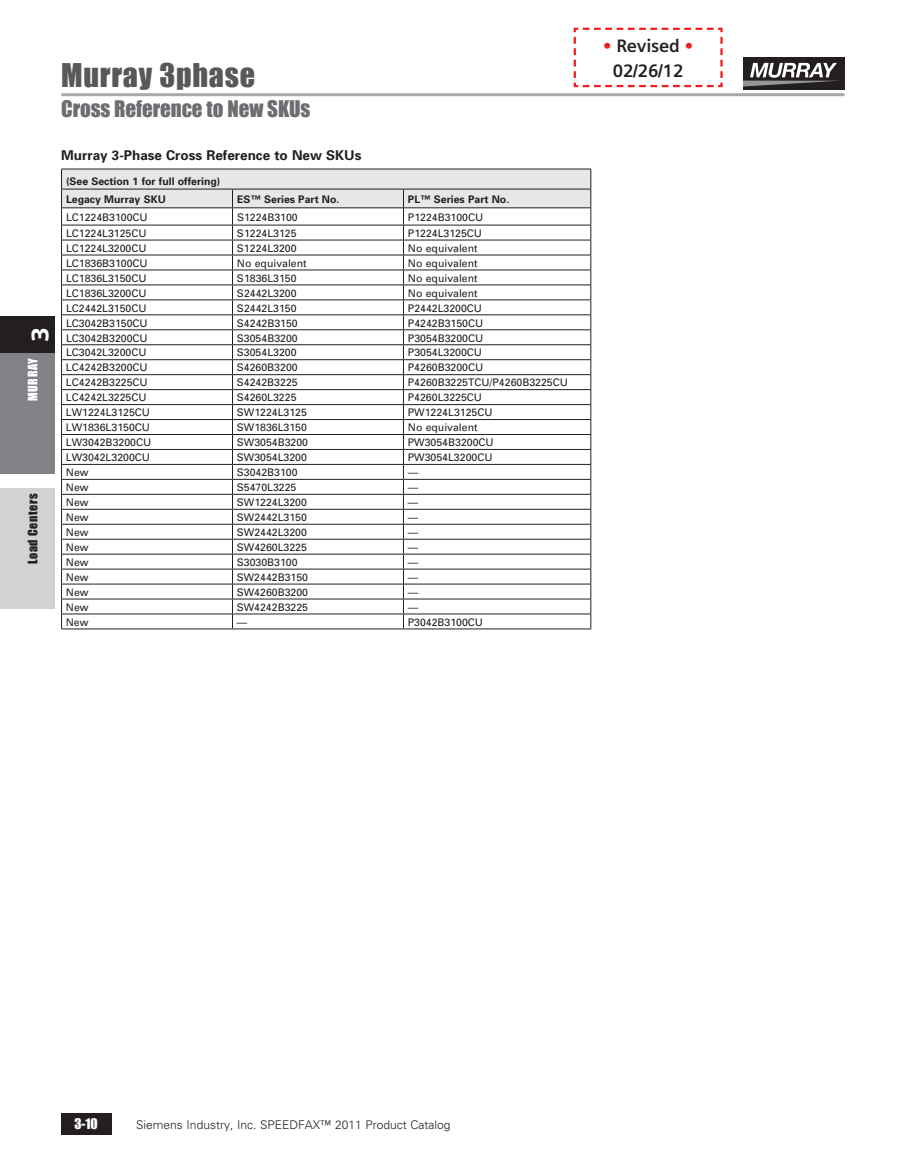
<style>
.page{position:relative;width:905px;height:1175px;background:#fff}
.page>*{position:absolute;margin:0;border:0;box-sizing:border-box;transform-origin:0 0}
.t1{font:30px "Impact";letter-spacing:.025em;color:#57585a}
.t2{font:900 24px "Siemens Sans";color:#fff}
.t3{font:21px "Impact";letter-spacing:-.005em;color:#6c6d70}
.t4{font:700 18px/25.5px "Siemens Sans";letter-spacing:-.01em;color:#231f20;text-align:center}
.t5{font:700 13.5px "Univers";color:#231f20}
.t6{font:13.5px "Impact";color:#fff}
.t7{font:300 12px "Univers";color:#231f20}
.t8{font:12px "Impact";letter-spacing:.05em;color:#231f20}
.t9{font:12px "Impact";letter-spacing:.05em;color:#fff}
.t10{font:10.5px "Univers";color:#231f20}
.t11{font:700 10.5px/18.8px "Univers";color:#231f20}
.s1{color:#ee1f23}
</style>
<div class="page">
<div style="left:61px;top:1113px;width:50px;height:21px;background:#231f20"></div>
<div style="left:0;top:353px;width:54px;height:121px;background:#808285"></div>
<div style="left:0;top:316px;width:54px;height:37px;background:#231f20"></div>
<div style="left:0;top:488px;width:54px;height:121px;background:#d1d2d4"></div>
<div style="left:742px;top:57px;width:102px;height:33px;background:#231f20"></div>
<svg style="left:742px;top:63px;width:97px;height:23px"></svg>
<hr style="left:61px;top:93px;width:783px;height:3px;background:#a8a9ad">
<svg style="left:61px;top:169px;width:530px;height:459px"></svg>
<hr style="left:61px;top:628px;width:171px;height:1px;background:#231f20">
<hr style="left:232px;top:628px;width:171px;height:1px;background:#231f20">
<hr style="left:403px;top:628px;width:188px;height:1px;background:#231f20">
<svg style="left:573px;top:27px;width:150px;height:61px"></svg>
<h2 class="t2" style="left:26px;top:342px;width:17px;rotate:-90deg">3</h2>
<p class="t9" style="left:25px;top:401px;width:44px;rotate:-90deg">MURRAY</p>
<p class="t8" style="left:25px;top:564px;width:72px;rotate:-90deg">Load Centers</p>
<h1 class="t1" style="left:61px;top:56px;width:195px">Murray 3phase</h1>
<h3 class="t3" style="left:61px;top:96px;width:251px">Cross Reference to New SKUs</h3>
<p class="t5" style="left:61px;top:146px;width:302px">Murray 3-Phase Cross Reference to New SKUs</p>
<p class="t11" style="left:66px;top:171px;width:156px">(See Section 1 for full offering)<br>Legacy Murray SKU</p>
<p class="t11" style="left:237px;top:190px;width:104px">ES™ Series Part No.</p>
<p class="t11" style="left:408px;top:190px;width:103px">PL™ Series Part No.</p>
<p class="t10" style="left:66px;top:210px;width:83px">LC1224B3100CU</p>
<p class="t10" style="left:237px;top:210px;width:62px">S1224B3100</p>
<p class="t10" style="left:408px;top:210px;width:77px">P1224B3100CU</p>
<p class="t10" style="left:66px;top:226px;width:82px">LC1224L3125CU</p>
<p class="t10" style="left:237px;top:226px;width:61px">S1224L3125</p>
<p class="t10" style="left:408px;top:226px;width:76px">P1224L3125CU</p>
<p class="t10" style="left:66px;top:241px;width:82px">LC1224L3200CU</p>
<p class="t10" style="left:237px;top:241px;width:61px">S1224L3200</p>
<p class="t10" style="left:408px;top:241px;width:71px">No equivalent</p>
<p class="t10" style="left:66px;top:256px;width:83px">LC1836B3100CU</p>
<p class="t10" style="left:237px;top:256px;width:71px">No equivalent</p>
<p class="t10" style="left:408px;top:256px;width:71px">No equivalent</p>
<p class="t10" style="left:66px;top:271px;width:82px">LC1836L3150CU</p>
<p class="t10" style="left:237px;top:271px;width:61px">S1836L3150</p>
<p class="t10" style="left:408px;top:271px;width:71px">No equivalent</p>
<p class="t10" style="left:66px;top:286px;width:82px">LC1836L3200CU</p>
<p class="t10" style="left:237px;top:286px;width:61px">S2442L3200</p>
<p class="t10" style="left:408px;top:286px;width:71px">No equivalent</p>
<p class="t10" style="left:66px;top:301px;width:82px">LC2442L3150CU</p>
<p class="t10" style="left:237px;top:301px;width:61px">S2442L3150</p>
<p class="t10" style="left:408px;top:301px;width:76px">P2442L3200CU</p>
<p class="t10" style="left:66px;top:316px;width:83px">LC3042B3150CU</p>
<p class="t10" style="left:237px;top:316px;width:62px">S4242B3150</p>
<p class="t10" style="left:408px;top:316px;width:77px">P4242B3150CU</p>
<p class="t10" style="left:66px;top:331px;width:83px">LC3042B3200CU</p>
<p class="t10" style="left:237px;top:331px;width:62px">S3054B3200</p>
<p class="t10" style="left:408px;top:331px;width:77px">P3054B3200CU</p>
<p class="t10" style="left:66px;top:346px;width:82px">LC3042L3200CU</p>
<p class="t10" style="left:237px;top:346px;width:61px">S3054L3200</p>
<p class="t10" style="left:408px;top:346px;width:76px">P3054L3200CU</p>
<p class="t10" style="left:66px;top:361px;width:83px">LC4242B3200CU</p>
<p class="t10" style="left:237px;top:361px;width:62px">S4260B3200</p>
<p class="t10" style="left:408px;top:361px;width:77px">P4260B3200CU</p>
<p class="t10" style="left:66px;top:376px;width:83px">LC4242B3225CU</p>
<p class="t10" style="left:237px;top:376px;width:62px">S4242B3225</p>
<p class="t10" style="left:408px;top:376px;width:161px">P4260B3225TCU/P4260B3225CU</p>
<p class="t10" style="left:66px;top:391px;width:82px">LC4242L3225CU</p>
<p class="t10" style="left:237px;top:391px;width:61px">S4260L3225</p>
<p class="t10" style="left:408px;top:391px;width:76px">P4260L3225CU</p>
<p class="t10" style="left:66px;top:406px;width:86px">LW1224L3125CU</p>
<p class="t10" style="left:237px;top:406px;width:72px">SW1224L3125</p>
<p class="t10" style="left:408px;top:406px;width:86px">PW1224L3125CU</p>
<p class="t10" style="left:66px;top:421px;width:86px">LW1836L3150CU</p>
<p class="t10" style="left:237px;top:421px;width:72px">SW1836L3150</p>
<p class="t10" style="left:408px;top:421px;width:71px">No equivalent</p>
<p class="t10" style="left:66px;top:436px;width:87px">LW3042B3200CU</p>
<p class="t10" style="left:237px;top:436px;width:73px">SW3054B3200</p>
<p class="t10" style="left:408px;top:436px;width:87px">PW3054B3200CU</p>
<p class="t10" style="left:66px;top:451px;width:86px">LW3042L3200CU</p>
<p class="t10" style="left:237px;top:451px;width:72px">SW3054L3200</p>
<p class="t10" style="left:408px;top:451px;width:86px">PW3054L3200CU</p>
<p class="t10" style="left:66px;top:466px;width:24px">New</p>
<p class="t10" style="left:237px;top:466px;width:62px">S3042B3100</p>
<p class="t10" style="left:408px;top:466px;width:12px">—</p>
<p class="t10" style="left:66px;top:481px;width:24px">New</p>
<p class="t10" style="left:237px;top:481px;width:61px">S5470L3225</p>
<p class="t10" style="left:408px;top:481px;width:12px">—</p>
<p class="t10" style="left:66px;top:496px;width:24px">New</p>
<p class="t10" style="left:237px;top:496px;width:72px">SW1224L3200</p>
<p class="t10" style="left:408px;top:496px;width:12px">—</p>
<p class="t10" style="left:66px;top:511px;width:24px">New</p>
<p class="t10" style="left:237px;top:511px;width:72px">SW2442L3150</p>
<p class="t10" style="left:408px;top:511px;width:12px">—</p>
<p class="t10" style="left:66px;top:525px;width:24px">New</p>
<p class="t10" style="left:237px;top:525px;width:72px">SW2442L3200</p>
<p class="t10" style="left:408px;top:525px;width:12px">—</p>
<p class="t10" style="left:66px;top:540px;width:24px">New</p>
<p class="t10" style="left:237px;top:540px;width:72px">SW4260L3225</p>
<p class="t10" style="left:408px;top:540px;width:12px">—</p>
<p class="t10" style="left:66px;top:555px;width:24px">New</p>
<p class="t10" style="left:237px;top:555px;width:62px">S3030B3100</p>
<p class="t10" style="left:408px;top:555px;width:12px">—</p>
<p class="t10" style="left:66px;top:570px;width:24px">New</p>
<p class="t10" style="left:237px;top:570px;width:73px">SW2442B3150</p>
<p class="t10" style="left:408px;top:570px;width:12px">—</p>
<p class="t10" style="left:66px;top:585px;width:24px">New</p>
<p class="t10" style="left:237px;top:585px;width:73px">SW4260B3200</p>
<p class="t10" style="left:408px;top:585px;width:12px">—</p>
<p class="t10" style="left:66px;top:600px;width:24px">New</p>
<p class="t10" style="left:237px;top:600px;width:73px">SW4242B3225</p>
<p class="t10" style="left:408px;top:600px;width:12px">—</p>
<p class="t10" style="left:66px;top:615px;width:24px">New</p>
<p class="t10" style="left:237px;top:615px;width:12px">—</p>
<p class="t10" style="left:408px;top:615px;width:77px">P3042B3100CU</p>
<h3 class="t4" style="left:602px;top:33px;width:92px"><span class="s1">•</span> Revised <span class="s1">•<br></span>02/26/12</h3>
<p class="t6" style="left:74px;top:1115px;width:25px">3-10</p>
<p class="t7" style="left:136px;top:1117px;width:316px">Siemens Industry, Inc. SPEEDFAX™ 2011 Product Catalog</p>
</div>
